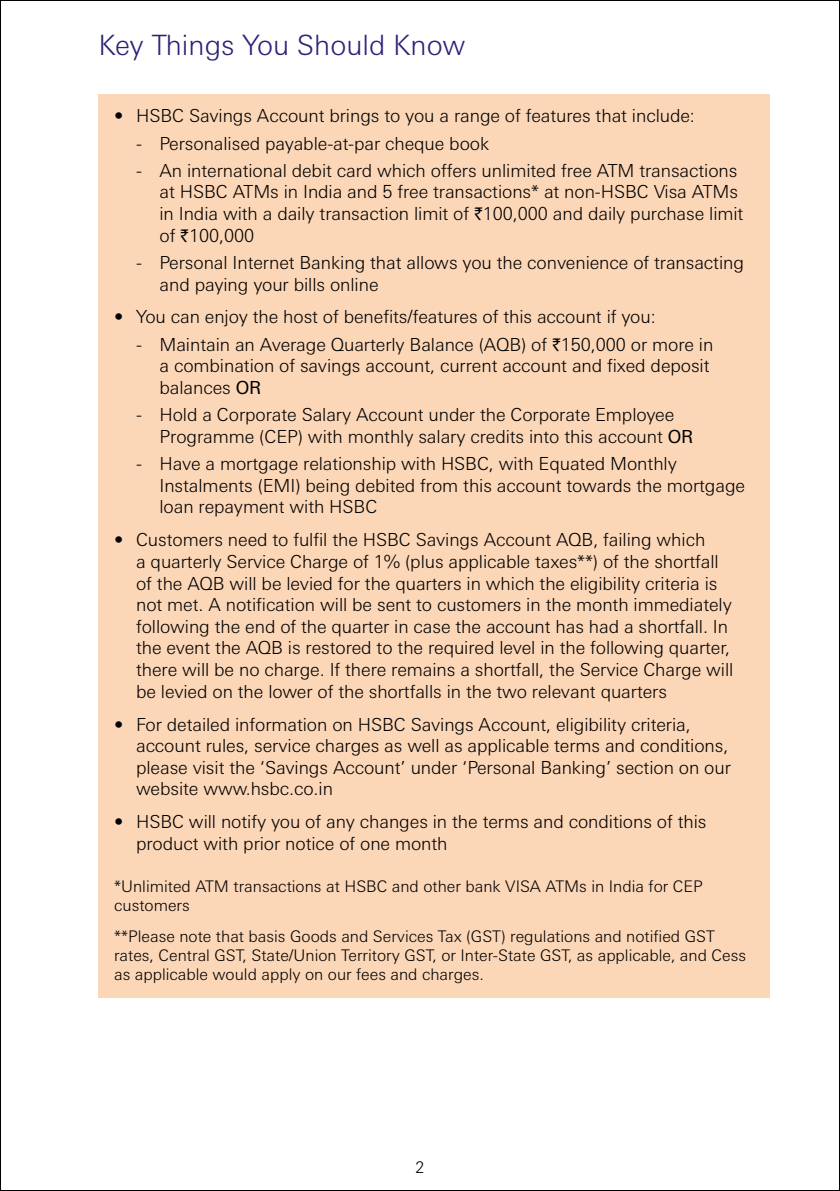
<style>
.page{position:relative;width:840px;height:1191px;background:#fff}
.page>*{position:absolute;margin:0;border:0;box-sizing:border-box;transform-origin:0 0}
.t1{font:300 28px "Univers Nextfor HSBC";color:#292278}
.t2{font:300 18px/21.6px "Univers Nextfor HSBC";letter-spacing:-.005em;color:#000}
.t3{font:300 16px/19.2px "Univers Nextfor HSBC";color:#000}
.s1{font-family:"Rupee";font-weight:400}
.s2{font-weight:400}
</style>
<div class="page">
<div style="left:98px;top:95px;width:671px;height:903px;background:#fbd6b7"></div>
<h1 class="t1" style="left:98px;top:26px;width:368px">Key Things You Should Know</h1>
<p class="t2" style="left:114px;top:104px;width:582px">• HSBC Savings Account brings to you a range of features that include:</p>
<p class="t2" style="left:136px;top:131px;width:354px">- Personalised payable-at-par cheque book</p>
<p class="t2" style="left:159px;top:158px;width:585px;text-indent:-23px">- An international debit card which offers unlimited free ATM transactions at HSBC ATMs in India and 5 free transactions* at non-HSBC Visa ATMs in India with a daily transaction limit of <span class="s1">`</span>100,000 and daily purchase limit of <span class="s1">`</span>100,000</p>
<p class="t2" style="left:159px;top:250px;width:585px;text-indent:-23px">- Personal Internet Banking that allows you the convenience of transacting and paying your bills online</p>
<p class="t2" style="left:114px;top:305px;width:543px">• You can enjoy the host of benefits/features of this account if you:</p>
<p class="t2" style="left:159px;top:332px;width:555px;text-indent:-23px">- Maintain an Average Quarterly Balance (AQB) of <span class="s1">`</span>150,000 or more in a combination of savings account, current account and fixed deposit balances <span class="s2">OR</span></p>
<p class="t2" style="left:159px;top:403px;width:535px;text-indent:-23px">- Hold a Corporate Salary Account under the Corporate Employee<br>Programme (CEP) with monthly salary credits into this account <span class="s2">OR</span></p>
<p class="t2" style="left:159px;top:452px;width:587px;text-indent:-23px">- Have a mortgage relationship with HSBC, with Equated Monthly<br>Instalments (EMI) being debited from this account towards the mortgage loan repayment with HSBC</p>
<p class="t2" style="left:136px;top:528px;width:598px;text-indent:-22px">• Customers need to fulfil the HSBC Savings Account AQB, failing which<br>a quarterly Service Charge of 1% (plus applicable taxes**) of the shortfall of the AQB will be levied for the quarters in which the eligibility criteria is not met. A notification will be sent to customers in the month immediately following the end of the quarter in case the account has had a shortfall. In the event the AQB is restored to the required level in the following quarter, there will be no charge. If there remains a shortfall, the Service Charge will be levied on the lower of the shortfalls in the two relevant quarters</p>
<p class="t2" style="left:136px;top:712px;width:596px;text-indent:-22px">• For detailed information on HSBC Savings Account, eligibility criteria, account rules, service charges as well as applicable terms and conditions, please visit the ‘Savings Account’ under ‘Personal Banking’ section on our website www.hsbc.co.in</p>
<p class="t2" style="left:136px;top:810px;width:571px;text-indent:-22px">• HSBC will notify you of any changes in the terms and conditions of this product with prior notice of one month</p>
<p class="t3" style="left:114px;top:875px;width:589px">*Unlimited ATM transactions at HSBC and other bank VISA ATMs in India for CEP customers</p>
<p class="t3" style="left:114px;top:925px;width:633px">**Please note that basis Goods and Services Tax (GST) regulations and notified GST rates, Central GST, State/Union Territory GST, or Inter-State GST, as applicable, and Cess as applicable would apply on our fees and charges.</p>
<p class="t3" style="left:415px;top:1156px;width:10px">2</p>
</div>
